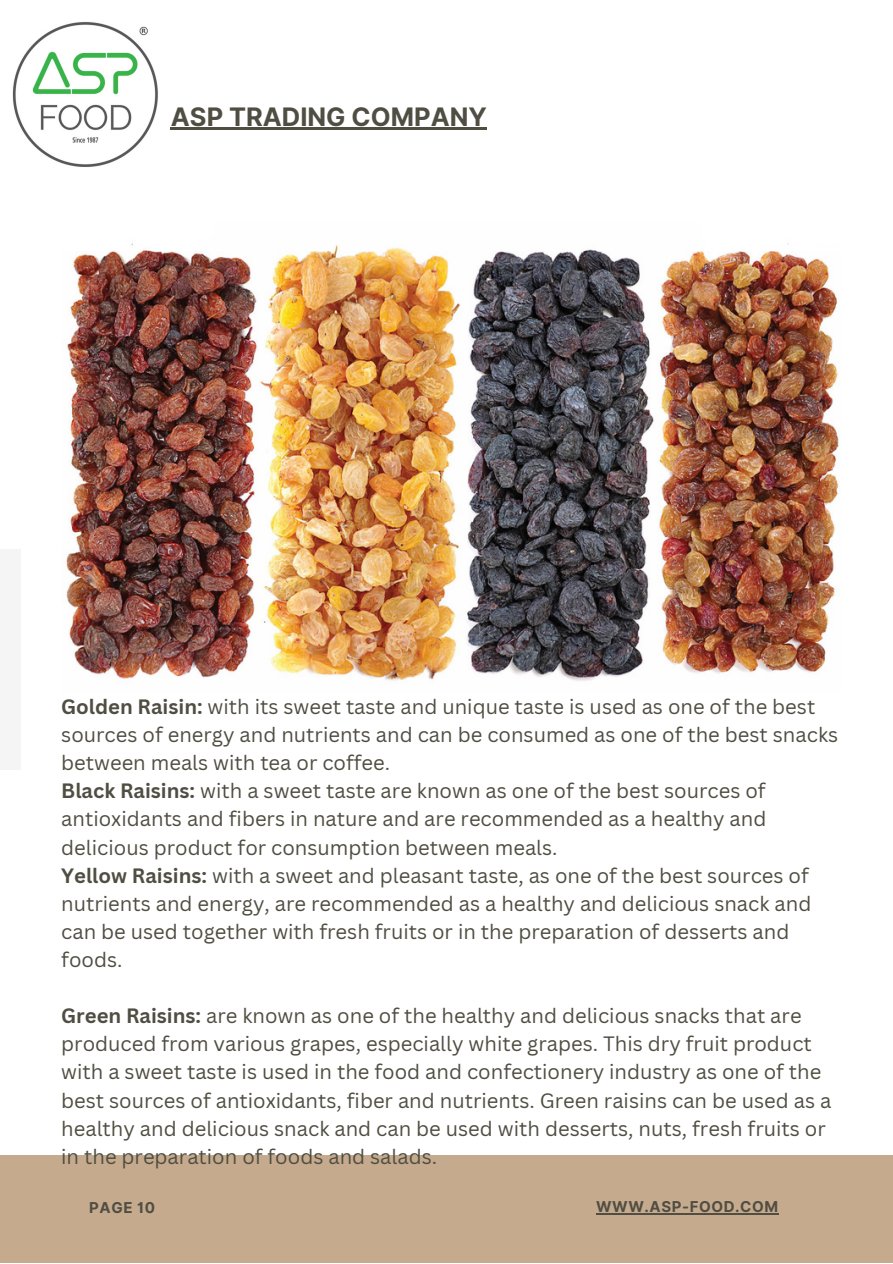
<style>
.page{position:relative;width:893px;height:1264px;background:#fff}
.page>*{position:absolute;margin:0;border:0;box-sizing:border-box;transform-origin:0 0}
.t1{font:700 25.5px "Inter";color:#504e42}
.t2{font:20.25px/28px "Canva Sans";color:#504e42}
.t3{font:700 15px "Inter";letter-spacing:.04em;color:#504e42}
.s1{font-weight:700}
</style>
<div class="page">
<div style="left:0;top:549px;width:21px;height:220px;background:#f6f5f5"></div>
<img style="left:12px;top:22px;width:146px;height:145px">
<img style="left:66px;top:243px;width:774px;height:439px">
<hr style="left:171px;top:128px;width:316px;height:2px;background:#504e42">
<div style="left:0;top:1154px;width:892px;height:108px;background:#c6aa8e"></div>
<hr style="left:596px;top:1213px;width:182px;height:1px;background:#504e42">
<p class="t1" style="left:171px;top:101px;width:317px">ASP TRADING COMPANY</p>
<p class="t2" style="left:61px;top:692px;width:778px"><span class="s1">Golden Raisin:</span> with its sweet taste and unique taste is used as one of the best sources of energy and nutrients and can be consumed as one of the best snacks between meals with tea or coffee.</p>
<p class="t2" style="left:61px;top:776px;width:706px;text-align:justify"><span class="s1">Black Raisins:</span> with a sweet taste are known as one of the best sources of antioxidants and fibers in nature and are recommended as a healthy and delicious product for consumption between meals.</p>
<p class="t2" style="left:61px;top:860px;width:751px"><span class="s1">Yellow Raisins:</span> with a sweet and pleasant taste, as one of the best sources of nutrients and energy, are recommended as a healthy and delicious snack and can be used together with fresh fruits or in the preparation of desserts and foods.</p>
<p class="t2" style="left:61px;top:1001px;width:771px"><span class="s1">Green Raisins:</span> are known as one of the healthy and delicious snacks that are produced from various grapes, especially white grapes. This dry fruit product with a sweet taste is used in the food and confectionery industry as one of the best sources of antioxidants, fiber and nutrients. Green raisins can be used as a healthy and delicious snack and can be used with desserts, nuts, fresh fruits or in the preparation of foods and salads.</p>
<p class="t3" style="left:89px;top:1198px;width:67px">PAGE 10</p>
<p class="t3" style="left:596px;top:1197px;width:184px">WWW.ASP-FOOD.COM</p>
</div>
